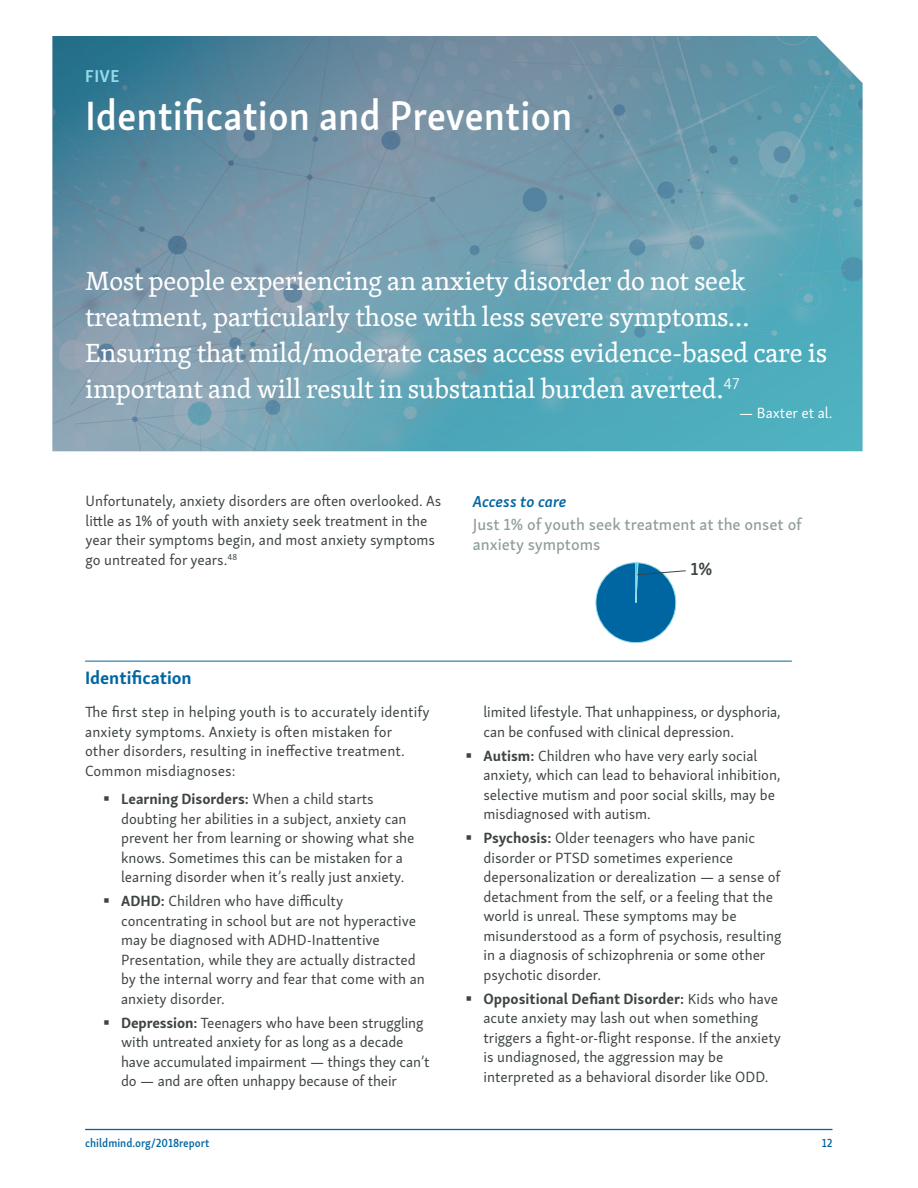
<style>
.page{position:relative;width:918px;height:1188px;background:#fff}
.page>*{position:absolute;margin:0;border:0;box-sizing:border-box;transform-origin:0 0}
.t1{font:600 42px "Skolar Sans Latn Cn";color:#fff}
.t2{font:27px/36px "Skolar Latin";letter-spacing:-.01em;color:#fff}
.Subhead{font:700 18px "Skolar Sans Latn";color:#0066a1}
.t3{font:700 18px "Skolar Sans Latn Cn";color:#94dae9}
.Number_label{font:600 18px "Skolar Sans Latn";color:#3d4443}
.Graph_subtitle{font:16.5px/19.8px "Skolar Sans Latn Me";color:#909c9d}
.Graph_Title{font:italic 600 16.5px "Skolar Sans Latn";letter-spacing:-.005em;color:#0066a1}
.Bullet_2{font:15px/19.5px "Skolar Sans Latn";color:#3d4443}
.Body_copy{font:15px/19.5px "Skolar Sans Latn";color:#3d4443}
.Body_copy-2{font:15px "Skolar Sans Latn";color:#fff}
.t4{font:600 12px "Skolar Sans Latn Cn";color:#0066a1}
.s1{font-weight:700}
</style>
<div class="page">
<hr style="left:85px;top:1129px;width:747px;height:1px;background:#0066a1">
<img style="left:52px;top:36px;width:810px;height:415px">
<hr style="left:85px;top:661px;width:707px;height:1px;background:#0066a1">
<svg style="left:595px;top:562px;width:91px;height:82px"></svg>
<p class="t3" style="left:85px;top:61px;width:36px">FIVE</p>
<p class="t1" style="left:85px;top:82px;width:489px">Identification and Prevention</p>
<p class="t2" style="left:85px;top:262px;width:744px">Most people experiencing an anxiety disorder do not seek treatment, particularly those with less severe symptoms… Ensuring that mild/moderate cases access evidence-based care is important and will result in substantial burden averted.<sup>47</sup></p>
<p class="Body_copy-2" style="left:739px;top:401px;width:95px">— Baxter et al.</p>
<p class="Body_copy" style="left:86px;top:490px;width:357px">Unfortunately, anxiety disorders are often overlooked. As little as 1% of youth with anxiety seek treatment in the year their symptoms begin, and most anxiety symptoms go untreated for years.<sup>48</sup></p>
<p class="Graph_Title" style="left:473px;top:489px;width:95px">Access to care</p>
<p class="Graph_subtitle" style="left:473px;top:513px;width:331px">Just 1% of youth seek treatment at the onset of anxiety symptoms</p>
<p class="Number_label" style="left:690px;top:555px;width:23px">1%</p>
<p class="Subhead" style="left:85px;top:663px;width:108px">Identification</p>
<p class="Body_copy" style="left:85px;top:701px;width:346px">The first step in helping youth is to accurately identify anxiety symptoms. Anxiety is often mistaken for other disorders, resulting in ineffective treatment.<br>Common misdiagnoses:</p>
<p class="Bullet_2" style="left:121px;top:788px;width:295px"><span class="s1">Learning Disorders:</span> When a child starts doubting her abilities in a subject, anxiety can prevent her from learning or showing what she knows. Sometimes this can be mistaken for a learning disorder when it’s really just anxiety.</p>
<p class="Bullet_2" style="left:121px;top:890px;width:305px"><span class="s1">ADHD:</span> Children who have difficulty concentrating in school but are not hyperactive may be diagnosed with ADHD-Inattentive Presentation, while they are actually distracted by the internal worry and fear that come with an anxiety disorder.</p>
<p class="Bullet_2" style="left:121px;top:1011px;width:310px"><span class="s1">Depression:</span> Teenagers who have been struggling with untreated anxiety for as long as a decade have accumulated impairment — things they can’t do — and are often unhappy because of their</p>
<p class="Bullet_2" style="left:483px;top:701px;width:299px">limited lifestyle. That unhappiness, or dysphoria, can be confused with clinical depression.</p>
<p class="Bullet_2" style="left:483px;top:744px;width:299px"><span class="s1">Autism:</span> Children who have very early social anxiety, which can lead to behavioral inhibition, selective mutism and poor social skills, may be misdiagnosed with autism.</p>
<p class="Bullet_2" style="left:483px;top:827px;width:299px"><span class="s1">Psychosis:</span> Older teenagers who have panic disorder or PTSD sometimes experience depersonalization or derealization — a sense of detachment from the self, or a feeling that the world is unreal. These symptoms may be misunderstood as a form of psychosis, resulting in a diagnosis of schizophrenia or some other psychotic disorder.</p>
<p class="Bullet_2" style="left:483px;top:987px;width:299px"><span class="s1">Oppositional Defiant Disorder:</span> Kids who have acute anxiety may lash out when something triggers a fight-or-flight response. If the anxiety is undiagnosed, the aggression may be interpreted as a behavioral disorder like ODD.</p>
<p class="t4" style="left:85px;top:1134px;width:126px">childmind.org/2018report</p>
<p class="t4" style="left:822px;top:1134px;width:12px">12</p>
</div>
